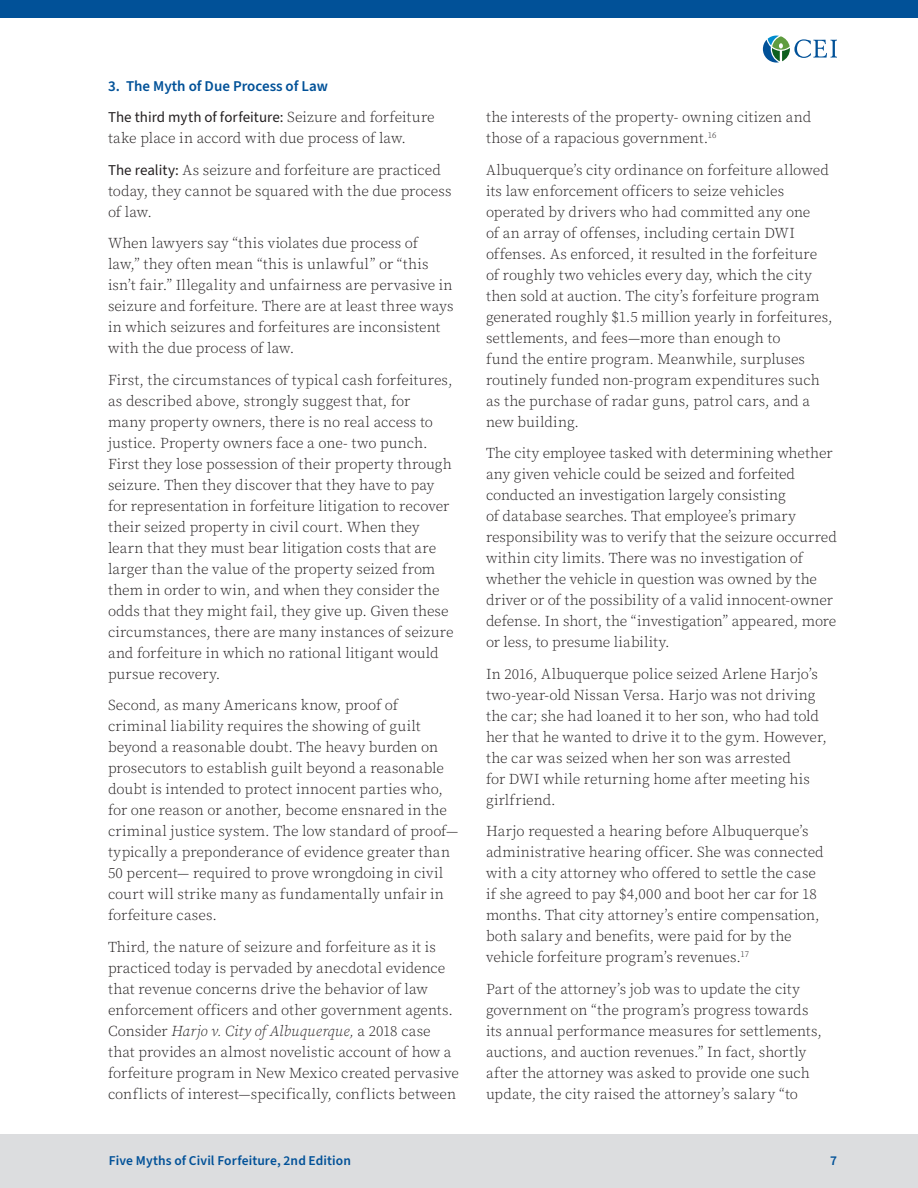
<style>
.page{position:relative;width:918px;height:1188px;background:#fff}
.page>*{position:absolute;margin:0;border:0;box-sizing:border-box;transform-origin:0 0}
.P_Reg_to_Colon{font:300 15px/21px "Source Serif Pro";color:#231f20}
.H2_numbered{font:600 15px "Source Sans Pro";color:#015198}
.t1{font:600 13.5px "Source Sans Pro";letter-spacing:.01em;color:#015198}
.s1{font-family:"Source Sans Pro";font-weight:400}
.s2{font-style:italic}
</style>
<div class="page">
<div style="left:0;top:0;width:918px;height:18px;background:#015198"></div>
<svg style="left:763px;top:36px;width:74px;height:27px"></svg>
<div style="left:0;top:1134px;width:918px;height:54px;background:#dcdddf"></div>
<h2 class="H2_numbered" style="left:108px;top:76px;width:222px">3. The Myth of Due Process of Law</h2>
<p class="P_Reg_to_Colon" style="left:108px;top:107px;width:328px"><span class="s1">The third myth of forfeiture:</span> Seizure and forfeiture take place in accord with due process of law.</p>
<p class="P_Reg_to_Colon" style="left:108px;top:160px;width:345px"><span class="s1">The reality:</span> As seizure and forfeiture are practiced today, they cannot be squared with the due process of law.</p>
<p class="P_Reg_to_Colon" style="left:108px;top:233px;width:347px">When lawyers say “this violates due process of law,” they often mean “this is unlawful” or “this isn’t fair.” Illegality and unfairness are pervasive in seizure and forfeiture. There are at least three ways in which seizures and forfeitures are inconsistent with the due process of law.</p>
<p class="P_Reg_to_Colon" style="left:108px;top:370px;width:347px">First, the circumstances of typical cash forfeitures, as described above, strongly suggest that, for<br>many property owners, there is no real access to justice. Property owners face a one- two punch.<br>First they lose possession of their property through seizure. Then they discover that they have to pay for representation in forfeiture litigation to recover their seized property in civil court. When they learn that they must bear litigation costs that are larger than the value of the property seized from them in order to win, and when they consider the odds that they might fail, they give up. Given these circumstances, there are many instances of seizure and forfeiture in which no rational litigant would pursue recovery.</p>
<p class="P_Reg_to_Colon" style="left:108px;top:695px;width:352px">Second<span class="s2">,</span> as many Americans know, proof of criminal liability requires the showing of guilt beyond a reasonable doubt. The heavy burden on prosecutors to establish guilt beyond a reasonable doubt is intended to protect innocent parties who, for one reason or another, become ensnared in the criminal justice system. The low standard of proof— typically a preponderance of evidence greater than 50 percent— required to prove wrongdoing in civil court will strike many as fundamentally unfair in forfeiture cases.</p>
<p class="P_Reg_to_Colon" style="left:108px;top:937px;width:352px">Third<span class="s2">,</span> the nature of seizure and forfeiture as it is practiced today is pervaded by anecdotal evidence that revenue concerns drive the behavior of law enforcement officers and other government agents.<br>Consider <span class="s2">Harjo v. City of Albuquerque,</span> a 2018 case that provides an almost novelistic account of how a forfeiture program in New Mexico created pervasive conflicts of interest—specifically, conflicts between</p>
<p class="P_Reg_to_Colon" style="left:486px;top:107px;width:327px">the interests of the property- owning citizen and those of a rapacious government.<sup>16</sup></p>
<p class="P_Reg_to_Colon" style="left:486px;top:160px;width:348px">Albuquerque’s city ordinance on forfeiture allowed its law enforcement officers to seize vehicles operated by drivers who had committed any one<br>of an array of offenses, including certain DWI offenses. As enforced, it resulted in the forfeiture of roughly two vehicles every day, which the city then sold at auction. The city’s forfeiture program generated roughly $1.5 million yearly in forfeitures, settlements, and fees—more than enough to<br>fund the entire program. Meanwhile, surpluses routinely funded non-program expenditures such as the purchase of radar guns, patrol cars, and a new building.</p>
<p class="P_Reg_to_Colon" style="left:486px;top:443px;width:353px">The city employee tasked with determining whether any given vehicle could be seized and forfeited conducted an investigation largely consisting<br>of database searches. That employee’s primary responsibility was to verify that the seizure occurred within city limits. There was no investigation of whether the vehicle in question was owned by the driver or of the possibility of a valid innocent-owner defense. In short, the “investigation” appeared, more or less, to presume liability.</p>
<p class="P_Reg_to_Colon" style="left:486px;top:664px;width:342px">In 2016, Albuquerque police seized Arlene Harjo’s two-year-old Nissan Versa. Harjo was not driving the car; she had loaned it to her son, who had told her that he wanted to drive it to the gym. However, the car was seized when her son was arrested<br>for DWI while returning home after meeting his girlfriend.</p>
<p class="P_Reg_to_Colon" style="left:486px;top:821px;width:339px">Harjo requested a hearing before Albuquerque’s administrative hearing officer. She was connected with a city attorney who offered to settle the case if she agreed to pay $4,000 and boot her car for 18 months. That city attorney’s entire compensation, both salary and benefits, were paid for by the vehicle forfeiture program’s revenues.<sup>17</sup></p>
<p class="P_Reg_to_Colon" style="left:486px;top:979px;width:338px">Part of the attorney’s job was to update the city government on “the program’s progress towards its annual performance measures for settlements, auctions, and auction revenues.” In fact, shortly after the attorney was asked to provide one such update, the city raised the attorney’s salary “to</p>
<p class="t1" style="left:109px;top:1152px;width:244px">Five Myths of Civil Forfeiture, 2nd Edition</p>
<p class="t1" style="left:830px;top:1152px;width:8px">7</p>
</div>
